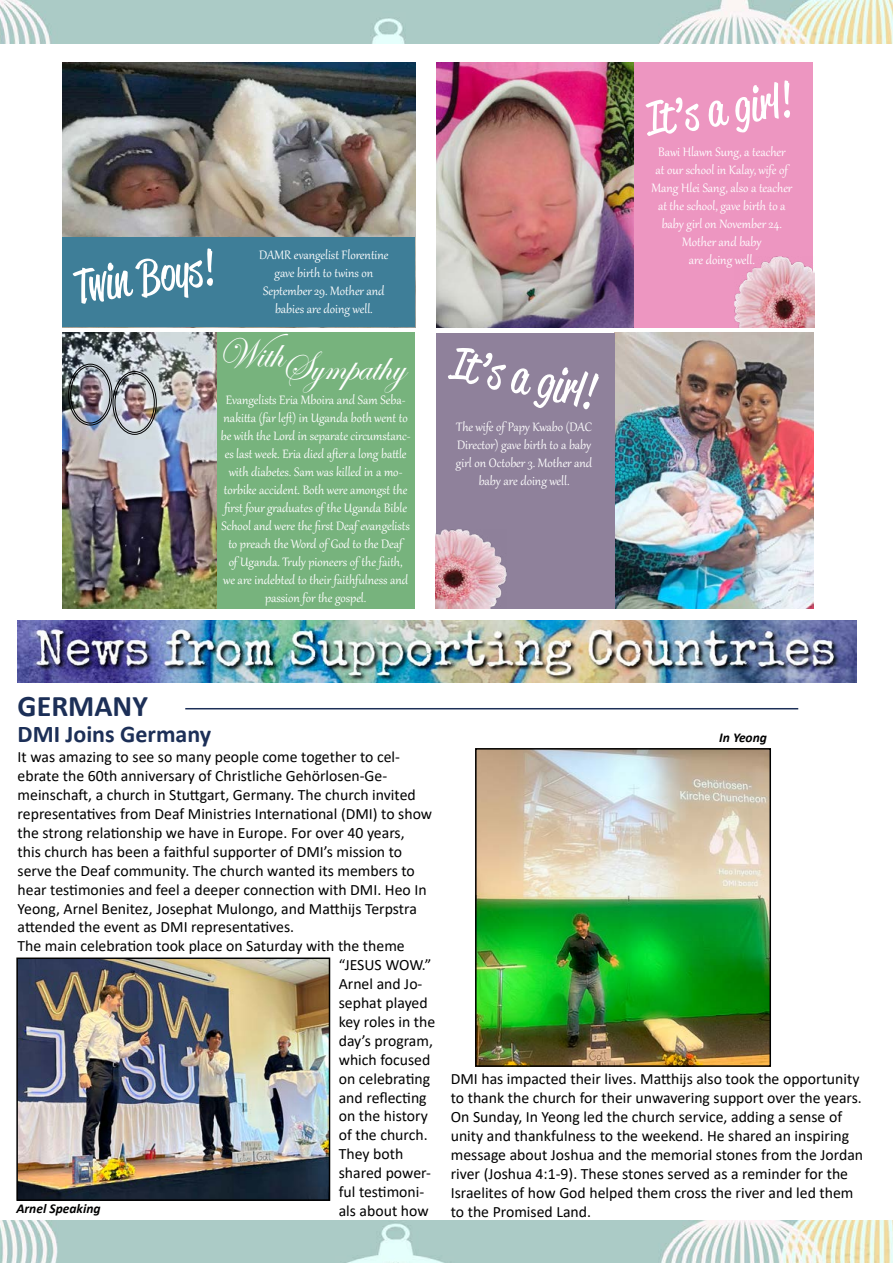
<style>
.page{position:relative;width:893px;height:1263px;background:#fff}
.page>*{position:absolute;margin:0;border:0;box-sizing:border-box;transform-origin:0 0}
.t1{font:46.5px "Reklame Script";color:#fff}
.t2{font:42px "Edwardian Script ITC";color:#fff}
.t3{font:700 30px "Calibri";color:#1c2f57}
.t4{font:700 24px "Calibri";color:#1c2f57}
.t5{font:15.75px/18.9px "Calibri";color:#000}
.t6{font:15px/18px "Gabriola";color:#fff;text-align:center}
.t7{font:italic 700 13.5px "Calibri";color:#000}
</style>
<div class="page">
<img style="left:0;top:1px;width:893px;height:43px">
<img style="left:0;top:1221px;width:892px;height:42px">
<img style="left:18px;top:620px;width:839px;height:62px">
<img style="left:62px;top:62px;width:354px;height:265px">
<img style="left:436px;top:62px;width:199px;height:265px">
<img style="left:615px;top:333px;width:198px;height:275px">
<img style="left:62px;top:333px;width:155px;height:276px">
<div style="left:63px;top:237px;width:352px;height:90px;background:#3e7e98"></div>
<div style="left:635px;top:62px;width:178px;height:265px;background:#ed96c1"></div>
<div style="left:436px;top:333px;width:179px;height:275px;background:#8f819b"></div>
<div style="left:217px;top:333px;width:198px;height:276px;background:#77b37d"></div>
<img style="left:735px;top:257px;width:79px;height:71px">
<img style="left:436px;top:529px;width:71px;height:80px">
<div style="left:112px;top:371px;width:45px;height:64px;border:1px solid #000;border-radius:50%"></div>
<div style="left:114px;top:373px;width:41px;height:60px;border:1px solid #000;border-radius:50%"></div>
<hr style="left:185px;top:708px;width:613px;height:1px;background:#1c2f57">
<img style="left:19px;top:960px;width:308px;height:238px">
<div style="left:16px;top:957px;width:314px;height:244px;border:2px solid #000"></div>
<img style="left:478px;top:751px;width:290px;height:313px">
<div style="left:475px;top:748px;width:296px;height:319px;border:2px solid #000"></div>
<div style="left:68px;top:364px;width:44px;height:61px;border:1px solid #000;border-radius:50%"></div>
<div style="left:70px;top:366px;width:40px;height:57px;border:1px solid #000;border-radius:50%"></div>
<h1 class="t1" style="left:70px;top:255px;width:143px;rotate:-8deg">Twin Boys!</h1>
<p class="t6" style="left:259px;top:244px;width:131px">DAMR evangelist Florentine gave birth to twins on<br>September 29. Mother and babies are doing well.</p>
<h2 class="t2" style="left:217px;top:343px;width:189px">With Sympathy</h2>
<p class="t6" style="left:221px;top:390px;width:191px">Evangelists Eria Mboira and Sam Seba&shy;nakitta (far left) in Uganda both went to be with the Lord in separate circumstanc&shy;es last week. Eria died after a long battle with diabetes. Sam was killed in a mo&shy;torbike accident. Both were amongst the first four graduates of the Uganda Bible School and were the first Deaf evangelists to preach the Word of God to the Deaf<br>of Uganda. Truly pioneers of the faith,<br>we are indebted to their faithfulness and passion for the gospel.</p>
<h1 class="t1" style="left:459px;top:331px;width:148px;rotate:12deg">It’s a girl!</h1>
<p class="t6" style="left:456px;top:417px;width:138px">The wife of Papy Kwabo (DAC<br>Director) gave birth to a baby girl on October 3. Mother and baby are doing well.</p>
<h1 class="t1" style="left:642px;top:88px;width:148px;rotate:-8deg">It’s a girl!</h1>
<p class="t6" style="left:651px;top:141px;width:142px">Bawi Hlawn Sung, a teacher<br>at our school in Kalay, wife of<br>Mang Hlei Sang, also a teacher at the school, gave birth to a baby girl on November 24.<br>Mother and baby<br>are doing well.</p>
<h3 class="t3" style="left:18px;top:685px;width:132px">GERMANY</h3>
<p class="t5" style="left:18px;top:747px;width:384px">It was amazing to see so many people come together to cel-</p>
<p class="t5" style="left:18px;top:766px;width:371px">ebrate the 60th anniversary of Christliche Gehörlosen-Ge-</p>
<p class="t5" style="left:18px;top:785px;width:400px">meinschaft, a church in Stuttgart, Germany. The church invited</p>
<p class="t5" style="left:18px;top:804px;width:416px">representatives from Deaf Ministries International (DMI) to show</p>
<p class="t5" style="left:18px;top:823px;width:389px">the strong relationship we have in Europe. For over 40 years,</p>
<p class="t5" style="left:18px;top:842px;width:386px">this church has been a faithful supporter of DMI’s mission to</p>
<p class="t5" style="left:18px;top:861px;width:399px">serve the Deaf community. The church wanted its members to</p>
<p class="t5" style="left:18px;top:879px;width:411px">hear testimonies and feel a deeper connection with DMI. Heo In</p>
<p class="t5" style="left:18px;top:898px;width:401px">Yeong, Arnel Benitez, Josephat Mulongo, and Matthijs Terpstra</p>
<p class="t5" style="left:18px;top:917px;width:278px">attended the event as DMI representatives.</p>
<p class="t5" style="left:18px;top:936px;width:389px">The main celebration took place on Saturday with the theme</p>
<p class="t5" style="left:339px;top:955px;width:94px">“JESUS WOW.”</p>
<p class="t5" style="left:339px;top:974px;width:85px">Arnel and Jo-</p>
<p class="t5" style="left:339px;top:993px;width:90px">sephat played</p>
<p class="t5" style="left:339px;top:1012px;width:98px">key roles in the</p>
<p class="t5" style="left:339px;top:1031px;width:96px">day’s program,</p>
<p class="t5" style="left:339px;top:1050px;width:93px">which focused</p>
<p class="t5" style="left:339px;top:1068px;width:93px">on celebrating</p>
<p class="t5" style="left:339px;top:1087px;width:89px">and reflecting</p>
<p class="t5" style="left:339px;top:1106px;width:91px">on the history</p>
<p class="t5" style="left:339px;top:1125px;width:90px">of the church.</p>
<p class="t5" style="left:339px;top:1144px;width:66px">They both</p>
<p class="t5" style="left:339px;top:1163px;width:94px">shared power-</p>
<p class="t5" style="left:339px;top:1182px;width:87px">ful testimoni-</p>
<p class="t5" style="left:339px;top:1201px;width:91px">als about how</p>
<h3 class="t4" style="left:18px;top:717px;width:195px">DMI Joins Germany</h3>
<p class="t7" style="left:719px;top:728px;width:49px">In Yeong</p>
<p class="t5" style="left:451px;top:1069px;width:414px">DMI has impacted their lives. Matthijs also took the opportunity to thank the church for their unwavering support over the years.<br>On Sunday, In Yeong led the church service, adding a sense of unity and thankfulness to the weekend. He shared an inspiring message about Joshua and the memorial stones from the Jordan river (Joshua 4:1-9). These stones served as a reminder for the Israelites of how God helped them cross the river and led them</p>
<p class="t7" style="left:16px;top:1199px;width:86px">Arnel Speaking</p>
<p class="t5" style="left:451px;top:1201px;width:142px">to the Promised Land.</p>
</div>
